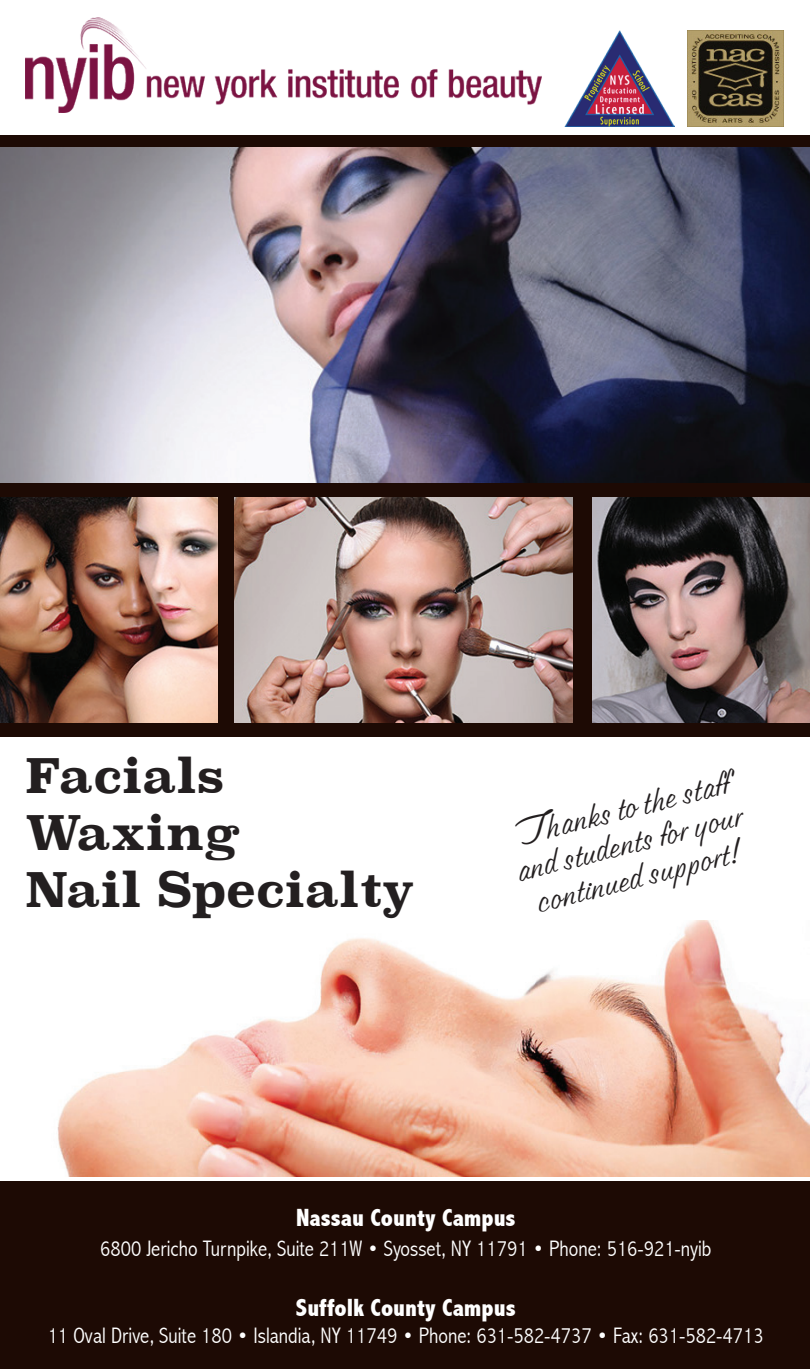
<style>
.page{position:relative;width:810px;height:1369px;background:#fff}
.page>*{position:absolute;margin:0;border:0;box-sizing:border-box;transform-origin:0 0}
.t1{font:700 47.5px/57px "Superclarendon";color:#231f20}
.t2{font:36px/35px "Lesline";color:#231f20;text-align:center}
.t3{font:800 condensed 25px "Abadi";color:#fff}
.t4{font:300 condensed 22.5px "Abadi";color:#fff}
</style>
<div class="page">
<div style="left:0;top:1181px;width:810px;height:187px;background:#1d0a04"></div>
<div style="left:0;top:135px;width:810px;height:601px;background:#1d0a04"></div>
<img style="left:234px;top:497px;width:338px;height:225px">
<img style="left:688px;top:31px;width:95px;height:95px">
<img style="left:565px;top:31px;width:110px;height:95px">
<img style="left:57px;top:920px;width:753px;height:255px">
<img style="left:0;top:497px;width:218px;height:225px">
<img style="left:592px;top:497px;width:218px;height:225px">
<img style="left:0;top:148px;width:810px;height:334px">
<img style="left:25px;top:18px;width:517px;height:95px">
<h1 class="t1" style="left:25px;top:749px;width:391px">Facials<br>Waxing<br>Nail Specialty</h1>
<h2 class="t2" style="left:504px;top:821px;width:234px;rotate:-14deg">Thanks to the staff and students for your continued support!</h2>
<p class="t3" style="left:296px;top:1202px;width:221px">Nassau County Campus</p>
<p class="t4" style="left:100px;top:1234px;width:613px">6800 Jericho Turnpike, Suite 211W • Syosset, NY 11791 • Phone: 516-921-nyib</p>
<p class="t3" style="left:296px;top:1292px;width:221px">Suffolk County Campus</p>
<p class="t4" style="left:48px;top:1321px;width:717px">11 Oval Drive, Suite 180 • Islandia, NY 11749 • Phone: 631-582-4737 • Fax: 631-582-4713</p>
</div>
